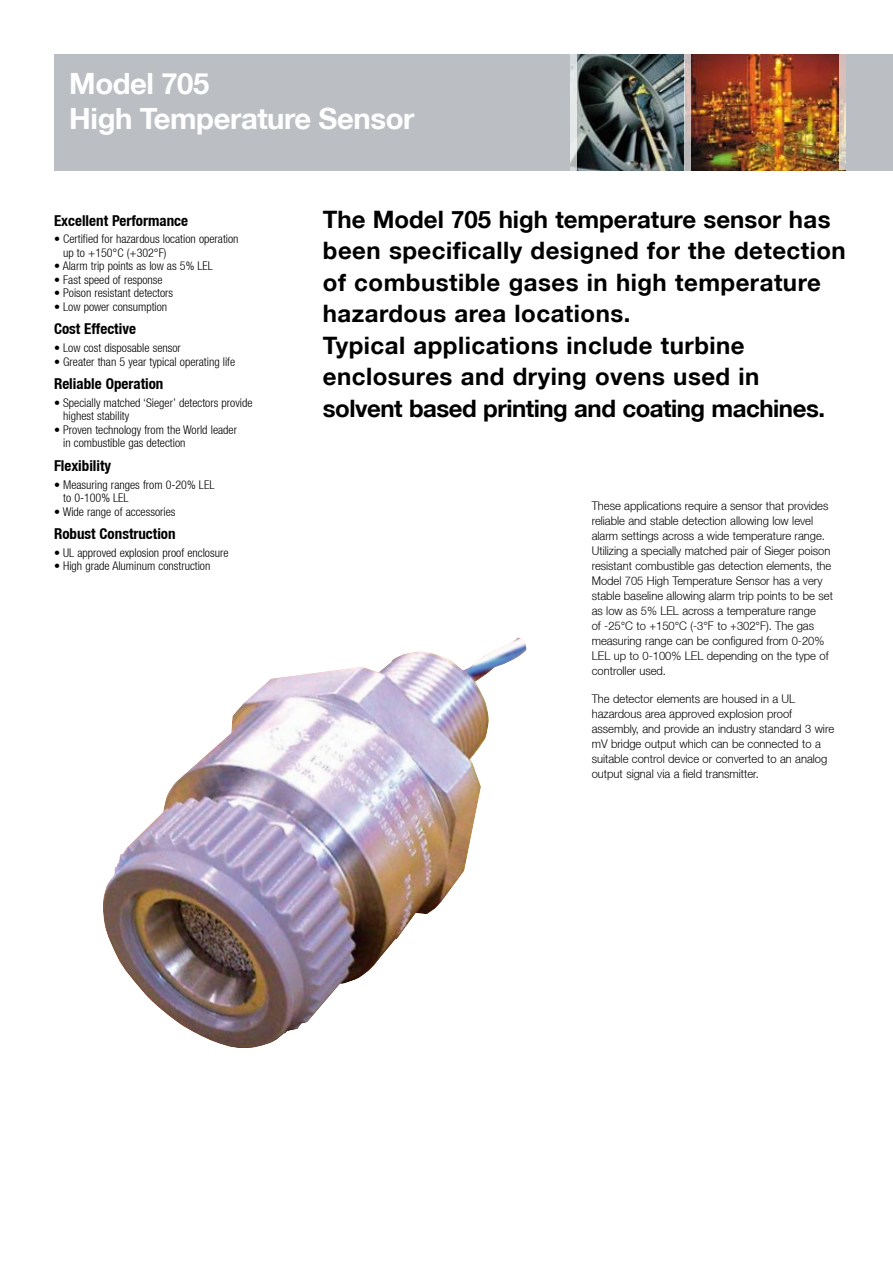
<style>
.page{position:relative;width:893px;height:1263px;background:#fff}
.page>*{position:absolute;margin:0;border:0;box-sizing:border-box;transform-origin:0 0}
.t1{font:700 29.25px/35.1px "Helvetica Neue LT";letter-spacing:-.015em;color:#fff}
.t2{font:700 24px/31.5px "Helvetica Neue LT";letter-spacing:.02em;color:#000}
.t3{font:700 condensed 15px "Helvetica Neue LT";color:#000}
.t4{font:300 12px/15px "Helvetica Neue LT";color:#000;scale:.93 1}
.t5{font:300 condensed 12px/13.5px "Helvetica Neue LT";color:#000}
</style>
<div class="page">
<div style="left:54px;top:54px;width:839px;height:116px;background:#bbbfc3"></div>
<img style="left:577px;top:54px;width:262px;height:116px">
<svg style="left:570px;top:54px;width:7px;height:117px"></svg>
<svg style="left:839px;top:54px;width:7px;height:116px"></svg>
<img style="left:103px;top:637px;width:423px;height:411px">
<svg style="left:685px;top:54px;width:6px;height:117px"></svg>
<h1 class="t1" style="left:69px;top:66px;width:347px">Model 705<br>High Temperature Sensor</h1>
<p class="t3" style="left:54px;top:211px;width:136px">Excellent Performance</p>
<p class="t5" style="left:63px;top:232px;width:177px;text-indent:-9px">• Certified for hazardous location operation up to +150°C (+302°F)</p>
<p class="t5" style="left:54px;top:259px;width:161px">• Alarm trip points as low as 5% LEL</p>
<p class="t5" style="left:54px;top:273px;width:110px">• Fast speed of response</p>
<p class="t5" style="left:54px;top:286px;width:121px">• Poison resistant detectors</p>
<p class="t5" style="left:54px;top:300px;width:115px">• Low power consumption</p>
<p class="t3" style="left:54px;top:320px;width:83px">Cost Effective</p>
<p class="t5" style="left:54px;top:341px;width:128px">• Low cost disposable sensor</p>
<p class="t5" style="left:54px;top:355px;width:183px">• Greater than 5 year typical operating life</p>
<p class="t3" style="left:54px;top:375px;width:111px">Reliable Operation</p>
<p class="t5" style="left:63px;top:396px;width:191px;text-indent:-9px">• Specially matched ‘Sieger’ detectors provide highest stability</p>
<p class="t5" style="left:63px;top:423px;width:175px;text-indent:-9px">• Proven technology from the World leader in combustible gas detection</p>
<p class="t3" style="left:54px;top:456px;width:59px">Flexibility</p>
<p class="t5" style="left:63px;top:478px;width:153px;text-indent:-9px">• Measuring ranges from 0-20% LEL to 0-100% LEL</p>
<p class="t5" style="left:54px;top:505px;width:123px">• Wide range of accessories</p>
<p class="t3" style="left:54px;top:525px;width:123px">Robust Construction</p>
<p class="t5" style="left:54px;top:546px;width:176px">• UL approved explosion proof enclosure</p>
<p class="t5" style="left:54px;top:559px;width:158px">• High grade Aluminum construction</p>
<p class="t2" style="left:323px;top:203px;width:524px">The Model 705 high temperature sensor has been specifically designed for the detection of combustible gases in high temperature hazardous area locations.<br>Typical applications include turbine enclosures and drying ovens used in<br>solvent based printing and coating machines.</p>
<p class="t4" style="left:592px;top:498px;width:261px">These applications require a sensor that provides reliable and stable detection allowing low level alarm settings across a wide temperature range.<br>Utilizing a specially matched pair of Sieger poison resistant combustible gas detection elements, the Model 705 High Temperature Sensor has a very stable baseline allowing alarm trip points to be set as low as 5% LEL across a temperature range<br>of -25°C to +150°C (-3°F to +302°F). The gas measuring range can be configured from 0-20% LEL up to 0-100% LEL depending on the type of controller used.</p>
<p class="t4" style="left:592px;top:691px;width:262px">The detector elements are housed in a UL hazardous area approved explosion proof assembly, and provide an industry standard 3 wire mV bridge output which can be connected to a suitable control device or converted to an analog output signal via a field transmitter.</p>
</div>
